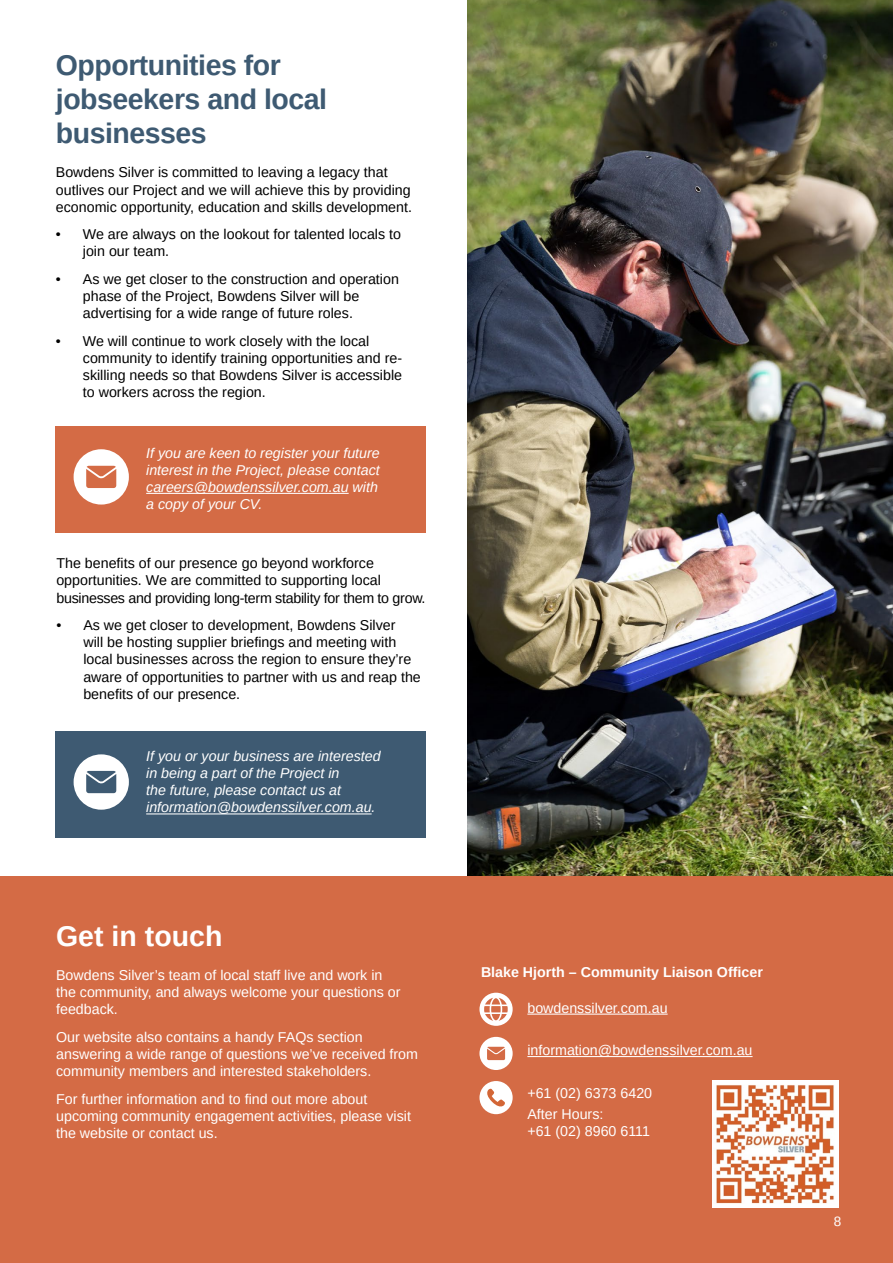
<style>
.page{position:relative;width:893px;height:1263px;background:#fff}
.page>*{position:absolute;margin:0;border:0;box-sizing:border-box;transform-origin:0 0}
.t1{font:700 28.5px/34.2px "Arimo";letter-spacing:-.015em;color:#3e5a72}
.t2{font:700 28.5px "Arimo";color:#fff}
.t3{font:14.25px/17.1px "Arimo";color:#000}
.t4{font:14.25px/17.1px "Arimo";color:#fff}
.t5{font:italic 14.25px/17.1px "Arimo";color:#fff}
.t6{font:700 14.25px "Arimo";color:#fff}
.t7{font:13.5px "Arimo";color:#fff}
</style>
<div class="page">
<img style="left:468px;top:0;width:425px;height:876px">
<div style="left:0;top:876px;width:893px;height:387px;background:#d46b45"></div>
<hr style="left:527px;top:1013px;width:141px;height:2px;background:#fff">
<hr style="left:527px;top:1056px;width:226px;height:1px;background:#fff">
<div style="left:479px;top:1081px;width:34px;height:33px;background:#fff;border-radius:50%"></div>
<svg style="left:483px;top:1087px;width:22px;height:24px"></svg>
<div style="left:479px;top:1037px;width:34px;height:33px;background:#fff;border-radius:50%"></div>
<svg style="left:487px;top:1047px;width:18px;height:13px"></svg>
<div style="left:479px;top:993px;width:34px;height:33px;background:#fff;border-radius:50%"></div>
<svg style="left:484px;top:998px;width:24px;height:23px"></svg>
<div style="left:55px;top:426px;width:370px;height:106px;background:#d46b45"></div>
<div style="left:55px;top:731px;width:371px;height:106px;background:#3e5a72"></div>
<hr style="left:146px;top:493px;width:203px;height:1px;background:#fff">
<hr style="left:146px;top:813px;width:226px;height:1px;background:#fff">
<div style="left:74px;top:449px;width:55px;height:55px;background:#fff;border-radius:50%"></div>
<svg style="left:86px;top:466px;width:30px;height:22px"></svg>
<div style="left:74px;top:754px;width:55px;height:56px;background:#fff;border-radius:50%"></div>
<svg style="left:86px;top:771px;width:30px;height:22px"></svg>
<img style="left:712px;top:1080px;width:126px;height:128px">
<h1 class="t1" style="left:56px;top:48px;width:273px">Opportunities for jobseekers and local businesses</h1>
<p class="t3" style="left:56px;top:164px;width:358px">Bowdens Silver is committed to leaving a legacy that outlives our Project and we will achieve this by providing economic opportunity, education and skills development.</p>
<p class="t3" style="left:83px;top:226px;width:320px;text-indent:-27px">• We are always on the lookout for talented locals to join our team.</p>
<p class="t3" style="left:83px;top:271px;width:318px;text-indent:-27px">• As we get closer to the construction and operation phase of the Project, Bowdens Silver will be advertising for a wide range of future roles.</p>
<p class="t3" style="left:83px;top:333px;width:321px;text-indent:-27px">• We will continue to work closely with the local community to identify training opportunities and re&shy;skilling needs so that Bowdens Silver is accessible to workers across the region.</p>
<p class="t5" style="left:146px;top:444px;width:235px">If you are keen to register your future interest in the Project, please contact careers@bowdenssilver.com.au with a copy of your CV.</p>
<p class="t3" style="left:56px;top:555px;width:371px">The benefits of our presence go beyond workforce opportunities. We are committed to supporting local businesses and providing long-term stability for them to grow.</p>
<p class="t3" style="left:83px;top:617px;width:339px;text-indent:-27px">• As we get closer to development, Bowdens Silver<br>will be hosting supplier briefings and meeting with local businesses across the region to ensure they’re aware of opportunities to partner with us and reap the benefits of our presence.</p>
<p class="t5" style="left:146px;top:747px;width:236px">If you or your business are interested in being a part of the Project in<br>the future, please contact us at information@bowdenssilver.com.au.</p>
<h1 class="t2" style="left:56px;top:917px;width:168px">Get in touch</h1>
<p class="t4" style="left:56px;top:967px;width:346px">Bowdens Silver’s team of local staff live and work in the community, and always welcome your questions or feedback.</p>
<p class="t4" style="left:56px;top:1029px;width:363px">Our website also contains a handy FAQs section answering a wide range of questions we’ve received from community members and interested stakeholders.</p>
<p class="t4" style="left:56px;top:1091px;width:356px">For further information and to find out more about upcoming community engagement activities, please visit the website or contact us.</p>
<p class="t6" style="left:481px;top:962px;width:283px">Blake Hjorth – Community Liaison Officer</p>
<p class="t4" style="left:527px;top:999px;width:142px">bowdenssilver.com.au</p>
<p class="t4" style="left:527px;top:1042px;width:227px">information@bowdenssilver.com.au</p>
<p class="t4" style="left:527px;top:1082px;width:126px;line-height:21.3px">+61 (02) 6373 6420<br>After Hours:</p>
<p class="t4" style="left:527px;top:1123px;width:124px">+61 (02) 8960 6111</p>
<p class="t7" style="left:834px;top:1212px;width:9px">8</p>
</div>
